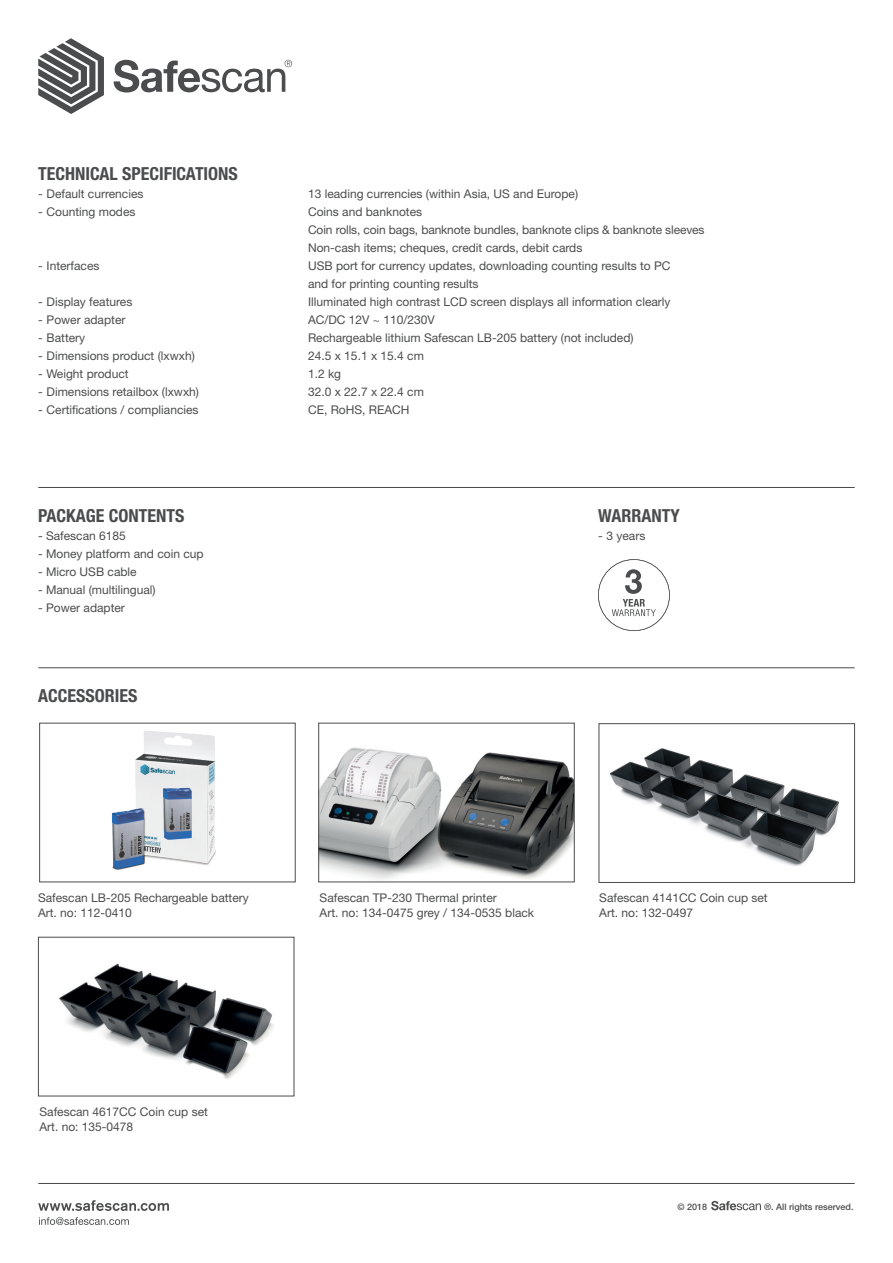
<style>
.page{position:relative;width:893px;height:1263px;background:#fff}
.page>*{position:absolute;margin:0;border:0;box-sizing:border-box;transform-origin:0 0}
.t1{font:700 condensed 18px "Helvetica Neue LT Std";color:#4b4c4d}
.t2{font:12px/15px "Helvetica Neue LT Std";color:#4b4c4d}
.t3{font:500 9px "Helvetica Neue LT Std";color:#4b4c4d}
</style>
<div class="page">
<hr style="left:38px;top:487px;width:817px;height:1px;background:#4b4c4d">
<hr style="left:38px;top:1183px;width:817px;height:1px;background:#4b4c4d">
<hr style="left:38px;top:667px;width:817px;height:1px;background:#4b4c4d">
<svg style="left:38px;top:1200px;width:131px;height:11px"></svg>
<svg style="left:39px;top:1217px;width:90px;height:8px"></svg>
<svg style="left:38px;top:38px;width:66px;height:76px"></svg>
<svg style="left:114px;top:60px;width:178px;height:33px"></svg>
<svg style="left:711px;top:1201px;width:50px;height:9px"></svg>
<img style="left:111px;top:731px;width:105px;height:139px">
<img style="left:59px;top:963px;width:215px;height:116px">
<div style="left:38px;top:937px;width:256px;height:159px;border:1px solid #4b4c4d"></div>
<img style="left:610px;top:748px;width:229px;height:118px">
<div style="left:599px;top:723px;width:256px;height:160px;border:1px solid #4b4c4d"></div>
<img style="left:321px;top:747px;width:85px;height:133px">
<img style="left:406px;top:729px;width:168px;height:153px">
<svg style="left:598px;top:559px;width:72px;height:72px"></svg>
<h1 class="t1" style="left:38px;top:163px;width:201px">TECHNICAL SPECIFICATIONS</h1>
<p class="t2" style="left:38px;top:186px;width:107px">- Default currencies</p>
<p class="t2" style="left:308px;top:186px;width:272px">13 leading currencies (within Asia, US and Europe)</p>
<p class="t2" style="left:38px;top:204px;width:99px">- Counting modes</p>
<p class="t2" style="left:308px;top:203px;width:398px;line-height:18px">Coins and banknotes<br>Coin rolls, coin bags, banknote bundles, banknote clips &amp; banknote sleeves<br>Non-cash items; cheques, credit cards, debit cards</p>
<p class="t2" style="left:38px;top:258px;width:63px">- Interfaces</p>
<p class="t2" style="left:308px;top:257px;width:364px;line-height:18px">USB port for currency updates, downloading counting results to PC and for printing counting results</p>
<p class="t2" style="left:38px;top:294px;width:96px">- Display features</p>
<p class="t2" style="left:308px;top:294px;width:364px">Illuminated high contrast LCD screen displays all information clearly</p>
<p class="t2" style="left:38px;top:312px;width:89px">- Power adapter</p>
<p class="t2" style="left:308px;top:312px;width:128px">AC/DC 12V ~ 110/230V</p>
<p class="t2" style="left:38px;top:330px;width:49px">- Battery</p>
<p class="t2" style="left:308px;top:330px;width:327px">Rechargeable lithium Safescan LB-205 battery (not included)</p>
<p class="t2" style="left:38px;top:348px;width:158px">- Dimensions product (lxwxh)</p>
<p class="t2" style="left:308px;top:348px;width:117px">24.5 x 15.1 x 15.4 cm</p>
<p class="t2" style="left:38px;top:366px;width:92px">- Weight product</p>
<p class="t2" style="left:308px;top:366px;width:35px">1.2 kg</p>
<p class="t2" style="left:38px;top:384px;width:162px">- Dimensions retailbox (lxwxh)</p>
<p class="t2" style="left:308px;top:384px;width:117px">32.0 x 22.7 x 22.4 cm</p>
<p class="t2" style="left:38px;top:402px;width:162px">- Certifications / compliancies</p>
<p class="t2" style="left:308px;top:402px;width:103px">CE, RoHS, REACH</p>
<h1 class="t1" style="left:38px;top:505px;width:148px">PACKAGE CONTENTS</h1>
<p class="t2" style="left:38px;top:528px;width:89px">- Safescan 6185</p>
<p class="t2" style="left:38px;top:546px;width:167px">- Money platform and coin cup</p>
<p class="t2" style="left:38px;top:564px;width:100px">- Micro USB cable</p>
<p class="t2" style="left:38px;top:582px;width:119px">- Manual (multilingual)</p>
<p class="t2" style="left:38px;top:600px;width:88px">- Power adapter</p>
<h1 class="t1" style="left:38px;top:685px;width:101px">ACCESSORIES</h1>
<h1 class="t1" style="left:598px;top:505px;width:83px">WARRANTY</h1>
<p class="t2" style="left:598px;top:528px;width:49px">- 3 years</p>
<p class="t2" style="left:38px;top:890px;width:212px">Safescan LB-205 Rechargeable battery<br>Art. no: 112-0410</p>
<p class="t2" style="left:599px;top:890px;width:170px">Safescan 4141CC Coin cup set<br>Art. no: 132-0497</p>
<p class="t2" style="left:320px;top:890px;width:216px">Safescan TP-230 Thermal printer<br>Art. no: 134-0475 grey / 134-0535 black</p>
<p class="t2" style="left:39px;top:1103px;width:170px">Safescan 4617CC Coin cup set<br>Art. no: 135-0478</p>
<p class="t3" style="left:678px;top:1202px;width:31px">© 2018</p>
<p class="t3" style="left:764px;top:1202px;width:91px">®. All rights reserved.</p>
</div>
